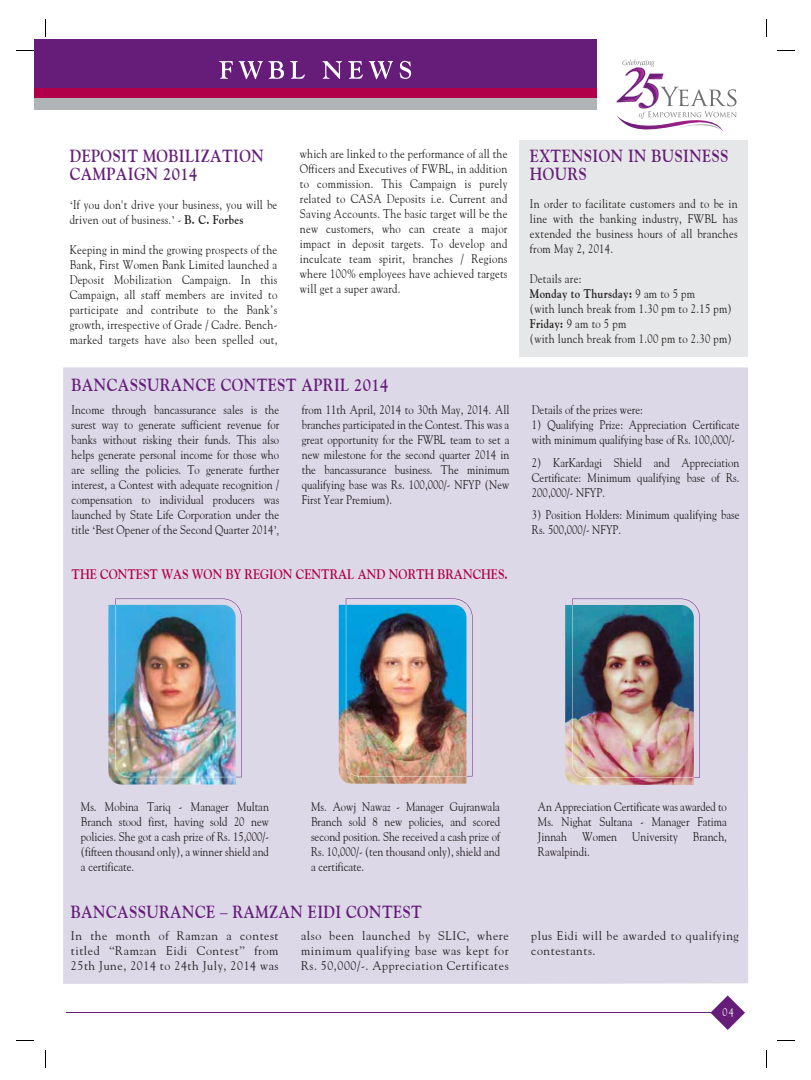
<style>
.page{position:relative;width:811px;height:1080px;background:#fff}
.page>*{position:absolute;margin:0;border:0;box-sizing:border-box;transform-origin:0 0}
.t1{font:700 17.5px/18.8px "Goudy";letter-spacing:.025em;color:#651d79;scale:.85 1}
.t2{font:700 13.75px "Goudy";color:#b10049;scale:.85 1}
.t3{font:12.5px/15px "Goudy";letter-spacing:.005em;color:#231f20;text-align:justify;scale:.85 1}
.t4{font:12.5px/15px "Goudy";letter-spacing:.025em;color:#231f20;scale:.85 1}
.t5{font:12.5px/15px "Goudy";letter-spacing:.005em;color:#231f20;text-align:justify;scale:.95 1}
.t6{font:12.5px/15px "Goudy";letter-spacing:.05em;color:#231f20;scale:.95 1}
.t7{font:11.25px "Goudy";color:#fff;scale:.9 1}
.s1{font-family:"Times New Roman";font-size:12.75px}
.s2{font-weight:700}
.s3{font-family:"Times New Roman"}
.s4{font-family:"Times New Roman";font-weight:400}
</style>
<div class="page">
<div style="left:519px;top:140px;width:228px;height:216px;background:#e6e7e8"></div>
<div style="left:34px;top:39px;width:562px;height:71px;background:#651d79"></div>
<div style="left:34px;top:88px;width:562px;height:11px;background:#b10049"></div>
<div style="left:34px;top:99px;width:562px;height:11px;background:#b1b4b6"></div>
<svg style="left:219px;top:61px;width:13px;height:18px"></svg>
<svg style="left:238px;top:61px;width:46px;height:18px"></svg>
<svg style="left:290px;top:61px;width:14px;height:18px"></svg>
<svg style="left:322px;top:61px;width:20px;height:18px"></svg>
<svg style="left:348px;top:61px;width:14px;height:18px"></svg>
<svg style="left:368px;top:61px;width:25px;height:18px"></svg>
<svg style="left:399px;top:61px;width:12px;height:18px"></svg>
<svg style="left:711px;top:995px;width:33px;height:35px"></svg>
<hr style="left:66px;top:1012px;width:654px;height:1px;background:#651d79">
<svg style="left:45px;top:19px;width:1px;height:18px"></svg>
<svg style="left:16px;top:50px;width:18px;height:1px"></svg>
<svg style="left:16px;top:1040px;width:18px;height:1px"></svg>
<svg style="left:777px;top:50px;width:17px;height:1px"></svg>
<svg style="left:777px;top:1040px;width:17px;height:1px"></svg>
<svg style="left:45px;top:1050px;width:1px;height:17px"></svg>
<svg style="left:616px;top:59px;width:120px;height:72px"></svg>
<div style="left:63px;top:367px;width:684px;height:617px;background:#ddd8e8"></div>
<img style="left:564px;top:605px;width:129px;height:180px">
<img style="left:572px;top:599px;width:127px;height:179px">
<img style="left:338px;top:605px;width:128px;height:179px">
<img style="left:345px;top:599px;width:127px;height:177px">
<img style="left:108px;top:605px;width:127px;height:180px">
<img style="left:115px;top:599px;width:126px;height:178px">
<h1 class="t1" style="left:70px;top:146px;width:230px">DEPOSIT MOBILIZATION<br>CAMPAIGN 2014</h1>
<p class="t4" style="left:70px;top:197px;width:245px"><span class="s1">‘</span>If you don't drive your business, you will be driven out of business.<span class="s1">’</span> - <span class="s2">B. C. Forbes</span></p>
<p class="t3" style="left:70px;top:242px;width:245px">Keeping in mind the growing prospects of the Bank, First Women Bank Limited launched a Deposit Mobilization Campaign. In this Campaign, all staff members are invited to participate and contribute to the Bank<span class="s3">’</span>s growth, irrespective of Grade / Cadre. Bench&shy;marked targets have also been spelled out,</p>
<p class="t3" style="left:299px;top:146px;width:245px">which are linked to the performance of all the Officers and Executives of FWBL, in addition to commission. This Campaign is purely related to CASA Deposits i.e. Current and Saving Accounts. The basic target will be the new customers, who can create a major impact in deposit targets. To develop and inculcate team spirit, branches / Regions where 100% employees have achieved targets will get a super award.</p>
<h1 class="t1" style="left:529px;top:146px;width:235px">EXTENSION IN BUSINESS<br>HOURS</h1>
<p class="t3" style="left:529px;top:196px;width:245px">In order to facilitate customers and to be in line with the banking industry, FWBL has extended the business hours of all branches from May 2, 2014.</p>
<p class="t4" style="left:529px;top:271px;width:239px">Details are:<br><span class="s2">Monday to Thursday:</span> 9 am to 5 pm<br>(with lunch break from 1.30 pm to 2.15 pm)<br><span class="s2">Friday:</span> 9 am to 5 pm<br>(with lunch break from 1.00 pm to 2.30 pm)</p>
<h1 class="t1" style="left:72px;top:376px;width:374px">BANCASSURANCE CONTEST APRIL 2014</h1>
<p class="t3" style="left:72px;top:402px;width:245px">Income through bancassurance sales is the surest way to generate sufficient revenue for banks without risking their funds. This also helps generate personal income for those who are selling the policies. To generate further interest, a Contest with adequate recognition / compensation to individual producers was launched by State Life Corporation under the title <span class="s1">‘</span>Best Opener of the Second Quarter 2014<span class="s1">’</span><span class="s3">,</span></p>
<p class="t3" style="left:301px;top:402px;width:245px">from 11th April, 2014 to 30th May, 2014. All branches participated in the Contest. This was a great opportunity for the FWBL team to set a new milestone for the second quarter 2014 in the bancassurance business. The minimum qualifying base was Rs. 100,000/- NFYP (New First Year Premium).</p>
<p class="t3" style="left:531px;top:402px;width:132px">Details of the prizes were:</p>
<p class="t3" style="left:531px;top:417px;width:245px">1) Qualifying Prize: Appreciation Certificate with minimum qualifying base of Rs. 100,000/-</p>
<p class="t3" style="left:531px;top:454px;width:245px">2) KarKardagi Shield and Appreciation Certificate: Minimum qualifying base of Rs.<br>200,000/- NFYP.</p>
<p class="t3" style="left:531px;top:507px;width:245px">3) Position Holders: Minimum qualifying base<br>Rs. 500,000/- NFYP.</p>
<p class="t2" style="left:72px;top:566px;width:514px">THE CONTEST WAS WON BY REGION CENTRAL AND NORTH BRANCHES.</p>
<p class="t3" style="left:81px;top:799px;width:222px">Ms. Mobina Tariq - Manager Multan Branch stood first, having sold 20 new policies. She got a cash prize of Rs. 15,000/- (fifteen thousand only), a winner shield and a certificate.</p>
<p class="t3" style="left:311px;top:799px;width:224px">Ms. Aowj Nawaz - Manager Gujranwala Branch sold 8 new policies, and scored second position. She received a cash prize of Rs. 10,000/- (ten thousand only), shield and a certificate.</p>
<h1 class="t1" style="left:71px;top:902px;width:414px">BANCASSURANCE <span class="s4">–</span> RAMZAN EIDI CONTEST</h1>
<p class="t3" style="left:537px;top:799px;width:224px">An Appreciation Certificate was awarded to Ms. Nighat Sultana - Manager Fatima Jinnah Women University Branch, Rawalpindi.</p>
<p class="t5" style="left:71px;top:927px;width:220px">In the month of Ramzan a contest titled <span class="s3">“</span>Ramzan Eidi Contest<span class="s3">”</span> from 25th June, 2014 to 24th July, 2014 was</p>
<p class="t5" style="left:301px;top:927px;width:220px">also been launched by SLIC, where minimum qualifying base was kept for Rs. 50,000/-. Appreciation Certificates</p>
<p class="t6" style="left:531px;top:927px;width:220px">plus Eidi will be awarded to qualifying contestants.</p>
<p class="t7" style="left:722px;top:1006px;width:14px">04</p>
</div>
